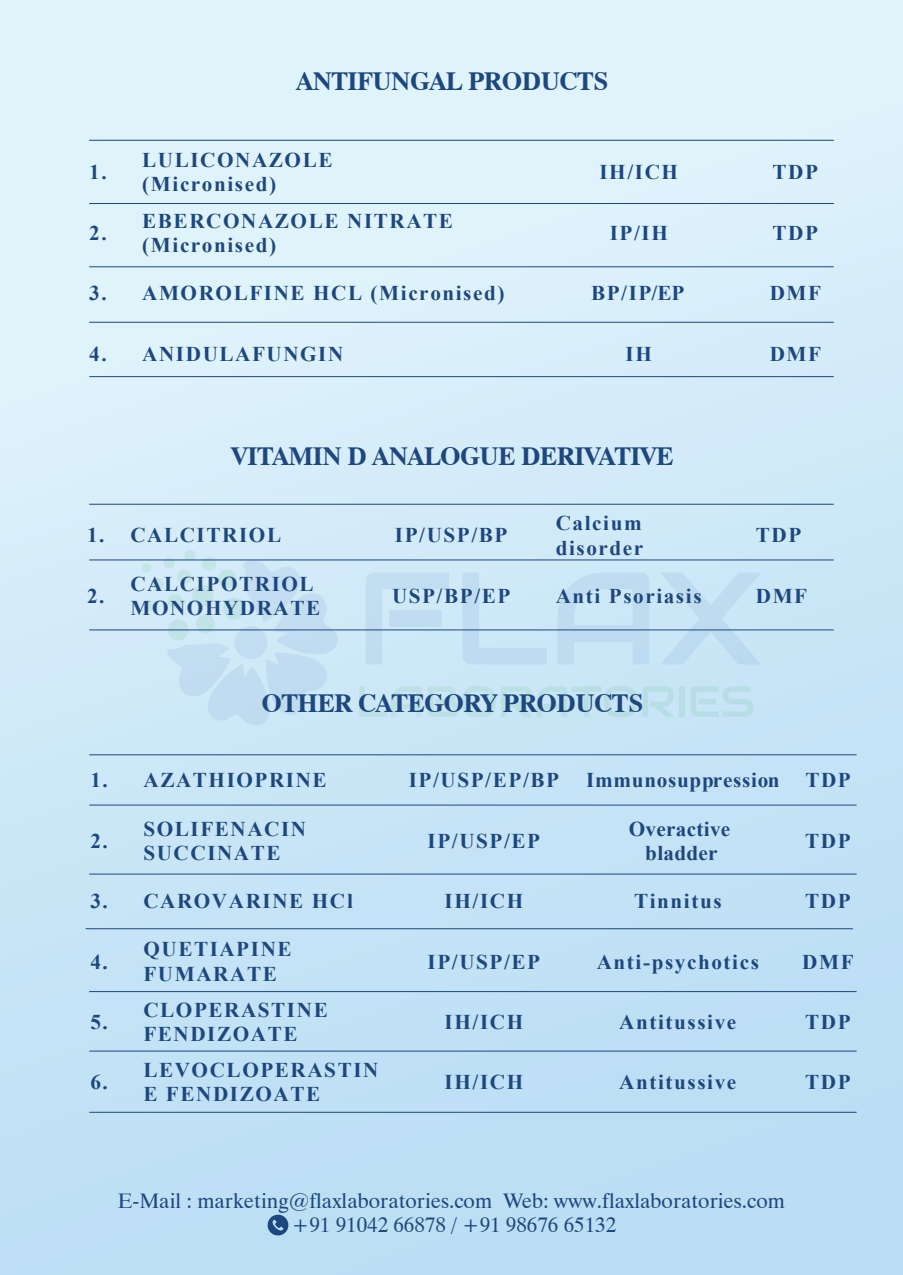
<style>
.page{position:relative;width:903px;height:1275px;background:#fff}
.page>*{position:absolute;margin:0;border:0;box-sizing:border-box;transform-origin:0 0}
.t1{font:700 26.25px "Dutch 801 BT";letter-spacing:-.02em;color:#1d477e}
.t2{font:700 21px/24.2px "Times New Roman";letter-spacing:.075em;color:#1d477e}
.t3{font:21px/24.7px "Dutch 801 BT";color:#1d477e;text-align:center}
.t4{font:700 21px "Times New Roman";letter-spacing:.035em;color:#1d477e}
.t5{font:700 21px/24.2px "Times New Roman";letter-spacing:.015em;color:#1d477e;text-align:center}
</style>
<div class="page">
<div style="left:0;top:0;width:903px;height:1275px;background:linear-gradient(to bottom,#e3f5fc,#b8dcf3)"></div>
<svg style="left:366px;top:572px;width:83px;height:92px;background:#c7e2f3"></svg>
<svg style="left:462px;top:572px;width:85px;height:92px;background:#c7e3f4"></svg>
<svg style="left:557px;top:572px;width:92px;height:92px;background:#c3e0f2"></svg>
<svg style="left:660px;top:572px;width:101px;height:92px;background:#c4e0f3"></svg>
<svg style="left:359px;top:686px;width:62px;height:31px;background:#c4e4ef"></svg>
<svg style="left:428px;top:686px;width:67px;height:31px;background:#c2e3ed"></svg>
<svg style="left:501px;top:686px;width:173px;height:31px;background:#c1e2ee"></svg>
<div style="left:679px;top:686px;width:5px;height:31px;background:#b8dee5"></div>
<svg style="left:691px;top:686px;width:62px;height:31px;background:#bee1ed"></svg>
<svg style="left:166px;top:558px;width:180px;height:167px;background:#c8e2f4"></svg>
<div style="left:234px;top:626px;width:33px;height:33px;background:#c2ddf1;border-radius:50%"></div>
<svg style="left:168px;top:619px;width:21px;height:21px"></svg>
<div style="left:192px;top:585px;width:22px;height:22px;background:#c2e4e7;border-radius:50%"></div>
<div style="left:168px;top:594px;width:14px;height:15px;background:#c2e4e7;border-radius:50%"></div>
<div style="left:142px;top:563px;width:9px;height:10px;background:#c3e5e7;border-radius:50%"></div>
<div style="left:184px;top:550px;width:12px;height:11px;background:#c3e5e7;border-radius:50%"></div>
<svg style="left:164px;top:557px;width:11px;height:11px"></svg>
<div style="left:177px;top:569px;width:15px;height:15px;background:#c3e5e7;border-radius:50%"></div>
<svg style="left:202px;top:557px;width:14px;height:14px"></svg>
<div style="left:223px;top:597px;width:22px;height:23px;background:#c1e3e7;border-radius:50%"></div>
<div style="left:218px;top:569px;width:19px;height:19px;background:#c2e4e7;border-radius:50%"></div>
<div style="left:146px;top:601px;width:12px;height:11px;background:#c2e4e7;border-radius:50%"></div>
<div style="left:151px;top:578px;width:13px;height:12px;background:#c3e5e7;border-radius:50%"></div>
<svg style="left:196px;top:614px;width:19px;height:19px"></svg>
<svg style="left:267px;top:1215px;width:21px;height:21px"></svg>
<hr style="left:89px;top:140px;width:745px;height:1px;background:#1d477e">
<hr style="left:89px;top:203px;width:745px;height:1px;background:#1d477e">
<hr style="left:89px;top:266px;width:745px;height:1px;background:#1d477e">
<hr style="left:89px;top:322px;width:745px;height:1px;background:#1d477e">
<hr style="left:89px;top:376px;width:745px;height:1px;background:#1d477e">
<hr style="left:89px;top:504px;width:745px;height:1px;background:#1d477e">
<hr style="left:89px;top:559px;width:745px;height:1px;background:#1d477e">
<hr style="left:89px;top:629px;width:745px;height:1px;background:#1d477e">
<hr style="left:89px;top:754px;width:767px;height:1px;background:#1d477e">
<hr style="left:89px;top:805px;width:767px;height:1px;background:#1d477e">
<hr style="left:89px;top:874px;width:767px;height:1px;background:#1d477e">
<hr style="left:86px;top:928px;width:767px;height:1px;background:#1d477e">
<hr style="left:89px;top:991px;width:767px;height:1px;background:#1d477e">
<hr style="left:89px;top:1051px;width:767px;height:1px;background:#1d477e">
<hr style="left:89px;top:1112px;width:767px;height:1px;background:#1d477e">
<p class="t2" style="left:89px;top:160px;width:19px">1.</p>
<p class="t2" style="left:89px;top:220px;width:19px">2.</p>
<p class="t1" style="left:296px;top:65px;width:314px">ANTIFUNGAL PRODUCTS</p>
<p class="t2" style="left:142px;top:148px;width:192px">LULICONAZOLE (Micronised)</p>
<p class="t2" style="left:142px;top:208px;width:312px">EBERCONAZOLE NITRATE (Micronised)</p>
<p class="t2" style="left:599px;top:160px;width:80px">IH/ICH</p>
<p class="t2" style="left:772px;top:160px;width:47px">TDP</p>
<p class="t2" style="left:610px;top:220px;width:60px">IP/IH</p>
<p class="t2" style="left:772px;top:220px;width:47px">TDP</p>
<p class="t2" style="left:89px;top:280px;width:417px">3. AMOROLFINE HCL (Micronised)</p>
<p class="t2" style="left:591px;top:280px;width:95px">BP/IP/EP</p>
<p class="t2" style="left:770px;top:280px;width:53px">DMF</p>
<p class="t2" style="left:89px;top:341px;width:256px">4. ANIDULAFUNGIN</p>
<p class="t2" style="left:625px;top:341px;width:28px">IH</p>
<p class="t2" style="left:770px;top:341px;width:53px">DMF</p>
<p class="t1" style="left:231px;top:440px;width:444px">VITAMIN D ANALOGUE DERIVATIVE</p>
<p class="t2" style="left:87px;top:523px;width:196px">1. CALCITRIOL</p>
<p class="t2" style="left:395px;top:523px;width:114px">IP/USP/BP</p>
<p class="t2" style="left:556px;top:511px;width:89px">Calcium disorder</p>
<p class="t2" style="left:756px;top:523px;width:47px">TDP</p>
<p class="t2" style="left:87px;top:583px;width:19px">2.</p>
<p class="t2" style="left:130px;top:571px;width:191px">CALCIPOTRIOL<br>MONOHYDRATE</p>
<p class="t2" style="left:392px;top:583px;width:120px">USP/BP/EP</p>
<p class="t2" style="left:556px;top:583px;width:147px">Anti Psoriasis</p>
<p class="t2" style="left:756px;top:583px;width:53px">DMF</p>
<p class="t1" style="left:261px;top:687px;width:383px">OTHER CATEGORY PRODUCTS</p>
<p class="t2" style="left:90px;top:768px;width:238px">1. AZATHIOPRINE</p>
<p class="t2" style="left:409px;top:768px;width:152px">IP/USP/EP/BP</p>
<p class="t4" style="left:586px;top:765px;width:266px">Immunosuppression TDP</p>
<p class="t2" style="left:90px;top:828px;width:19px">2.</p>
<p class="t2" style="left:143px;top:816px;width:164px">SOLIFENACIN<br>SUCCINATE</p>
<p class="t2" style="left:427px;top:828px;width:114px">IP/USP/EP</p>
<p class="t5" style="left:629px;top:816px;width:103px">Overactive bladder</p>
<p class="t2" style="left:805px;top:828px;width:47px">TDP</p>
<p class="t2" style="left:90px;top:888px;width:264px">3. CAROVARINE HCl</p>
<p class="t2" style="left:445px;top:888px;width:80px">IH/ICH</p>
<p class="t2" style="left:634px;top:888px;width:89px">Tinnitus</p>
<p class="t2" style="left:805px;top:888px;width:47px">TDP</p>
<p class="t2" style="left:90px;top:949px;width:19px">4.</p>
<p class="t2" style="left:143px;top:937px;width:150px">QUETIAPINE<br>FUMARATE</p>
<p class="t2" style="left:427px;top:949px;width:114px">IP/USP/EP</p>
<p class="t2" style="left:597px;top:949px;width:164px">Anti-psychotics</p>
<p class="t2" style="left:802px;top:949px;width:53px">DMF</p>
<p class="t2" style="left:90px;top:1009px;width:19px">5.</p>
<p class="t2" style="left:143px;top:997px;width:186px">CLOPERASTINE<br>FENDIZOATE</p>
<p class="t2" style="left:444px;top:1009px;width:80px">IH/ICH</p>
<p class="t2" style="left:619px;top:1009px;width:118px">Antitussive</p>
<p class="t2" style="left:805px;top:1009px;width:47px">TDP</p>
<p class="t2" style="left:90px;top:1069px;width:19px">6.</p>
<p class="t2" style="left:143px;top:1057px;width:237px">LEVOCLOPERASTIN<br>E FENDIZOATE</p>
<p class="t2" style="left:444px;top:1069px;width:80px">IH/ICH</p>
<p class="t2" style="left:619px;top:1069px;width:118px">Antitussive</p>
<p class="t2" style="left:805px;top:1069px;width:47px">TDP</p>
<p class="t3" style="left:118px;top:1188px;width:669px">E-Mail : marketing@flaxlaboratories.com Web: www.flaxlaboratories.com +91 91042 66878 / +91 98676 65132</p>
</div>
